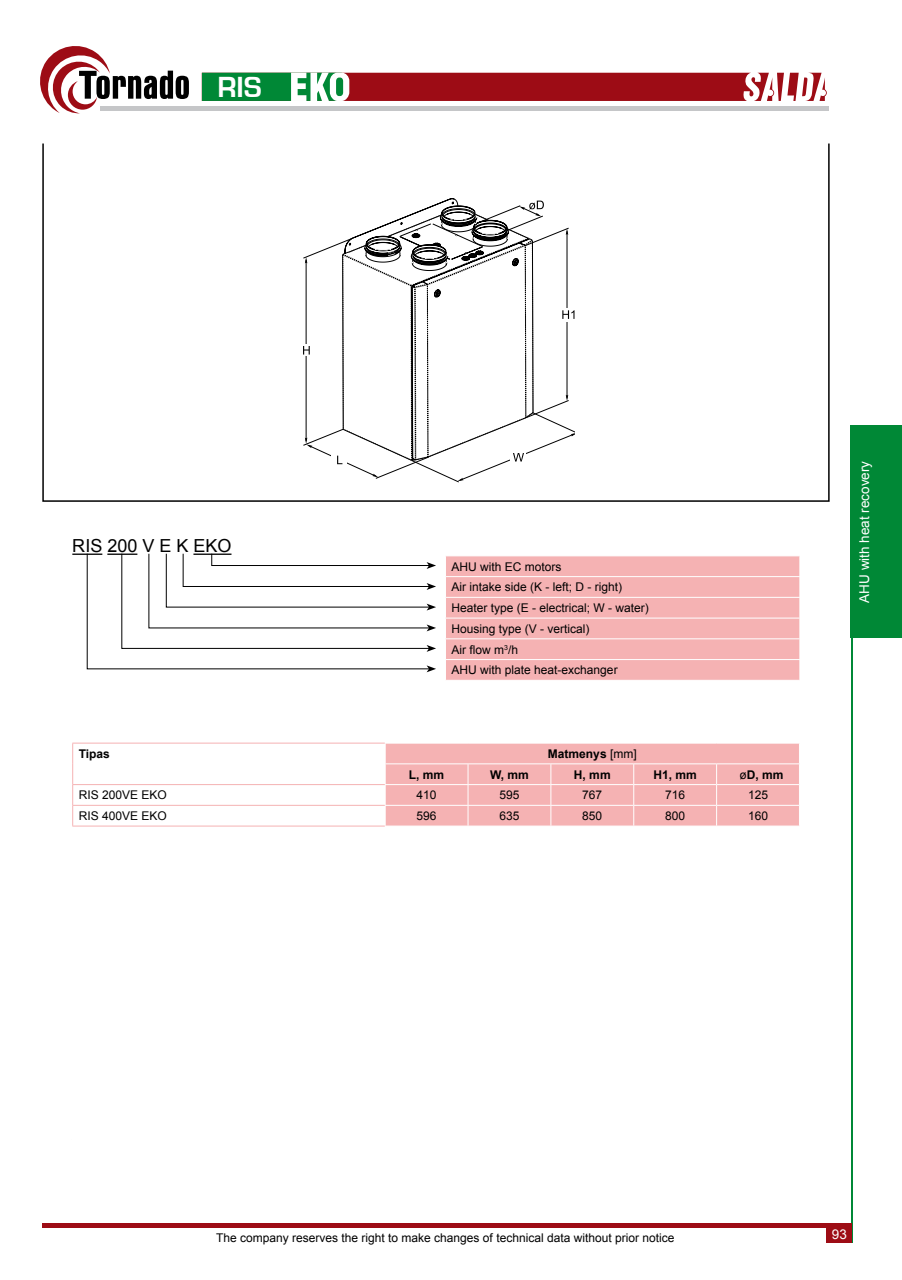
<style>
.page{position:relative;width:902px;height:1280px;background:#fff}
.page>*{position:absolute;margin:0;border:0;box-sizing:border-box;transform-origin:0 0}
.t1{font:700 30px "Eurostile";color:#fff}
.t2{font:18px "Arial";color:#000}
.t3{font:13.5px "Arial";color:#fff}
.t4{font:12px/20.7px "Arial";color:#000}
.t5{font:700 12px "Arial";color:#000}
.s1{font-weight:400}
</style>
<div class="page">
<div style="left:42px;top:143px;width:787px;height:359px;border:2px solid #000"></div>
<hr style="left:850px;top:561px;width:2px;height:682px;background:#008836">
<hr style="left:43px;top:1224px;width:809px;height:4px;background:#9d0c15">
<div style="left:826px;top:1224px;width:26px;height:19px;background:#9d0c15"></div>
<div style="left:850px;top:426px;width:51px;height:212px;background:#008836"></div>
<svg style="left:40px;top:46px;width:149px;height:68px"></svg>
<hr style="left:100px;top:106px;width:729px;height:4px;background:#c5c6c8">
<svg style="left:202px;top:72px;width:625px;height:29px;background:#924840"></svg>
<svg style="left:303px;top:201px;width:271px;height:281px"></svg>
<svg style="left:72px;top:743px;width:727px;height:83px"></svg>
<hr style="left:72px;top:784px;width:313px;height:1px;background:#f5b2b3">
<hr style="left:72px;top:805px;width:313px;height:1px;background:#f5b2b3">
<hr style="left:72px;top:826px;width:313px;height:1px;background:#f5b2b3">
<hr style="left:72px;top:554px;width:30px;height:1px;background:#000">
<svg style="left:446px;top:556px;width:354px;height:124px;background:#f5b5b6"></svg>
<svg style="left:86px;top:553px;width:350px;height:119px"></svg>
<h1 class="t1" style="left:217px;top:71px;width:46px">RIS</h1>
<h2 class="t2" style="left:72px;top:534px;width:161px">RIS 200 V E K EKO</h2>
<p class="t4" style="left:451px;top:556px;width:199px">AHU with EC motors<br>Air intake side (K - left; D - right)<br>Heater type (E - electrical; W - water)<br>Housing type (V - vertical)<br>Air flow m<sup>3</sup>/h<br>AHU with plate heat-exchanger</p>
<p class="t5" style="left:79px;top:746px;width:33px">Tipas</p>
<p class="t5" style="left:548px;top:746px;width:90px">Matmenys <span class="s1">[mm]</span></p>
<p class="t5" style="left:409px;top:766px;width:37px">L, mm</p>
<p class="t5" style="left:490px;top:766px;width:40px">W, mm</p>
<p class="t5" style="left:574px;top:766px;width:38px">H, mm</p>
<p class="t5" style="left:653px;top:766px;width:45px">H1, mm</p>
<p class="t5" style="left:739px;top:766px;width:46px"><span class="s1">ø</span>D, mm</p>
<p class="t4" style="left:79px;top:785px;width:90px">RIS 200VE EKO</p>
<p class="t4" style="left:416px;top:785px;width:22px">410</p>
<p class="t4" style="left:499px;top:785px;width:22px">595</p>
<p class="t4" style="left:582px;top:785px;width:22px">767</p>
<p class="t4" style="left:665px;top:785px;width:22px">716</p>
<p class="t4" style="left:748px;top:785px;width:22px">125</p>
<p class="t4" style="left:79px;top:806px;width:90px">RIS 400VE EKO</p>
<p class="t4" style="left:416px;top:806px;width:22px">596</p>
<p class="t4" style="left:499px;top:806px;width:22px">635</p>
<p class="t4" style="left:582px;top:806px;width:22px">850</p>
<p class="t4" style="left:665px;top:806px;width:22px">800</p>
<p class="t4" style="left:748px;top:806px;width:22px">160</p>
<p class="t3" style="left:855px;top:603px;width:143px;rotate:-90deg">AHU with heat recovery</p>
<p class="t4" style="left:216px;top:1228px;width:460px">The company reserves the right to make changes of technical data without prior notice</p>
<p class="t3" style="left:831px;top:1226px;width:17px">93</p>
</div>
